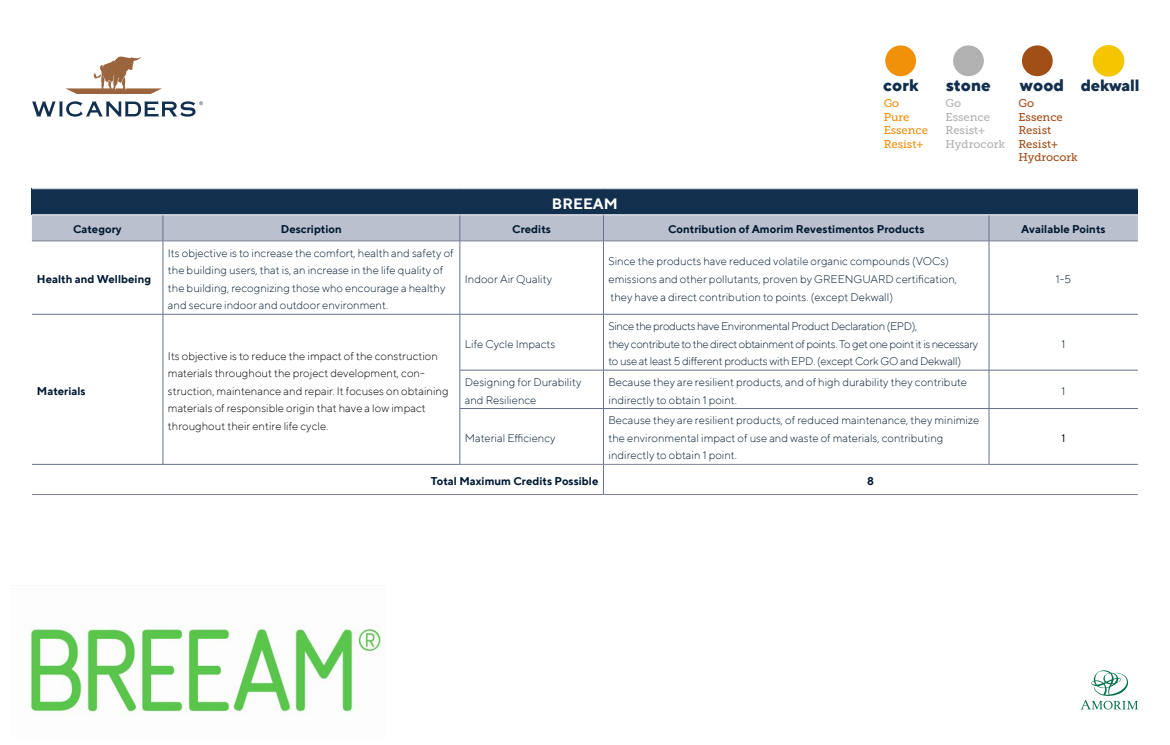
<style>
.page{position:relative;width:1170px;height:745px;background:#fff}
.page>*{position:absolute;margin:0;border:0;box-sizing:border-box;transform-origin:0 0}
.t1{font:800 16.75px "TT Norms";color:#122f4e}
.t2{font:800 16.25px "TT Norms";letter-spacing:-.02em;color:#122f4e}
.t3{font:700 15px "TT Norms";color:#fff}
.t4{font:300 11.25px/17.5px "TT Norms";color:#001930}
.t5{font:300 11.25px/17.5px "TT Norms";color:#000}
.t6{font:300 11.25px/17.5px "TT Norms";letter-spacing:-.03em;color:#001930}
.t7{font:700 11.25px "TT Norms";color:#001930}
.t8{font:11.25px/13.5px "Museo Slab 500";color:#a14e17}
.t9{font:11.25px/13.5px "Museo Slab 500";color:#b2b1b1}
.t10{font:11.25px/13.5px "Museo Slab 500";color:#f19010}
.t11{font:11.25px "TT Norms";color:#000}
</style>
<div class="page">
<svg style="left:65px;top:57px;width:97px;height:37px"></svg>
<svg style="left:32px;top:101px;width:171px;height:16px"></svg>
<svg style="left:1081px;top:670px;width:56px;height:39px"></svg>
<div style="left:32px;top:188px;width:1105px;height:27px;background:#122f4e"></div>
<div style="left:32px;top:215px;width:1105px;height:25px;background:#bbc0ce"></div>
<hr style="left:32px;top:314px;width:131px;height:1px;background:#65728a">
<hr style="left:163px;top:241px;width:1px;height:73px;background:#65728a">
<hr style="left:163px;top:314px;width:1px;height:56px;background:#65728a">
<hr style="left:163px;top:370px;width:1px;height:38px;background:#65728a">
<hr style="left:163px;top:408px;width:1px;height:56px;background:#65728a">
<hr style="left:163px;top:314px;width:297px;height:1px;background:#65728a">
<hr style="left:459px;top:241px;width:1px;height:73px;background:#65728a">
<hr style="left:603px;top:241px;width:1px;height:73px;background:#65728a">
<hr style="left:988px;top:241px;width:1px;height:73px;background:#65728a">
<hr style="left:459px;top:314px;width:1px;height:56px;background:#65728a">
<hr style="left:603px;top:314px;width:1px;height:56px;background:#65728a">
<hr style="left:988px;top:314px;width:1px;height:56px;background:#65728a">
<hr style="left:459px;top:370px;width:1px;height:38px;background:#65728a">
<hr style="left:603px;top:370px;width:1px;height:38px;background:#65728a">
<hr style="left:988px;top:370px;width:1px;height:38px;background:#65728a">
<hr style="left:459px;top:408px;width:1px;height:56px;background:#65728a">
<hr style="left:603px;top:408px;width:1px;height:56px;background:#65728a">
<hr style="left:988px;top:408px;width:1px;height:56px;background:#65728a">
<hr style="left:603px;top:464px;width:1px;height:30px;background:#65728a">
<hr style="left:460px;top:314px;width:143px;height:1px;background:#65728a">
<hr style="left:603px;top:314px;width:385px;height:1px;background:#65728a">
<hr style="left:988px;top:314px;width:149px;height:1px;background:#65728a">
<hr style="left:459px;top:369px;width:144px;height:1px;background:#65728a">
<hr style="left:603px;top:369px;width:385px;height:1px;background:#65728a">
<hr style="left:988px;top:369px;width:149px;height:1px;background:#65728a">
<hr style="left:32px;top:464px;width:131px;height:1px;background:#65728a">
<hr style="left:163px;top:464px;width:297px;height:1px;background:#65728a">
<hr style="left:459px;top:408px;width:144px;height:1px;background:#65728a">
<hr style="left:603px;top:408px;width:385px;height:1px;background:#65728a">
<hr style="left:988px;top:408px;width:149px;height:1px;background:#65728a">
<hr style="left:988px;top:464px;width:149px;height:1px;background:#65728a">
<hr style="left:32px;top:188px;width:131px;height:1px;background:#fff">
<hr style="left:163px;top:188px;width:297px;height:1px;background:#fff">
<hr style="left:460px;top:188px;width:143px;height:1px;background:#fff">
<hr style="left:603px;top:188px;width:385px;height:1px;background:#fff">
<hr style="left:988px;top:188px;width:149px;height:1px;background:#fff">
<hr style="left:32px;top:214px;width:131px;height:1px;background:#fff">
<hr style="left:163px;top:214px;width:297px;height:1px;background:#fff">
<hr style="left:460px;top:214px;width:143px;height:1px;background:#fff">
<hr style="left:603px;top:214px;width:385px;height:1px;background:#fff">
<hr style="left:988px;top:214px;width:149px;height:1px;background:#fff">
<hr style="left:32px;top:240px;width:131px;height:1px;background:#7c8097">
<hr style="left:163px;top:240px;width:297px;height:1px;background:#7c8097">
<hr style="left:460px;top:240px;width:143px;height:1px;background:#7c8097">
<hr style="left:603px;top:240px;width:385px;height:1px;background:#7c8097">
<hr style="left:988px;top:240px;width:149px;height:1px;background:#7c8097">
<hr style="left:460px;top:464px;width:143px;height:1px;background:#7c8097">
<hr style="left:603px;top:464px;width:385px;height:1px;background:#7c8097">
<hr style="left:32px;top:494px;width:131px;height:1px;background:#7c8097">
<hr style="left:163px;top:494px;width:297px;height:1px;background:#7c8097">
<hr style="left:460px;top:494px;width:143px;height:1px;background:#7c8097">
<hr style="left:603px;top:494px;width:385px;height:1px;background:#7c8097">
<hr style="left:988px;top:494px;width:149px;height:1px;background:#7c8097">
<img style="left:30px;top:625px;width:351px;height:90px">
<div style="left:885px;top:45px;width:31px;height:31px;background:#f19009;border-radius:50%"></div>
<div style="left:953px;top:45px;width:30px;height:31px;background:#b2b1b1;border-radius:50%"></div>
<div style="left:1021px;top:45px;width:31px;height:31px;background:#a14e17;border-radius:50%"></div>
<div style="left:1092px;top:45px;width:32px;height:32px;background:#f5c500;border-radius:50%"></div>
<h3 class="t3" style="left:552px;top:194px;width:67px">BREEAM</h3>
<h1 class="t1" style="left:883px;top:74px;width:37px">cork</h1>
<h1 class="t1" style="left:946px;top:74px;width:46px">stone</h1>
<h1 class="t1" style="left:1019px;top:74px;width:46px">wood</h1>
<p class="t10" style="left:883px;top:97px;width:46px">Go<br>Pure<br>Essence<br>Resist+</p>
<p class="t9" style="left:945px;top:97px;width:61px">Go<br>Essence<br>Resist+<br>Hydrocork</p>
<p class="t8" style="left:1018px;top:97px;width:61px">Go<br>Essence<br>Resist<br>Resist+<br>Hydrocork</p>
<h2 class="t2" style="left:1080px;top:75px;width:60px">dekwall</h2>
<p class="t7" style="left:73px;top:222px;width:50px">Category</p>
<p class="t7" style="left:281px;top:222px;width:63px">Description</p>
<p class="t7" style="left:512px;top:222px;width:40px">Credits</p>
<p class="t7" style="left:668px;top:222px;width:258px">Contribution of Amorim Revestimentos Products</p>
<p class="t7" style="left:1021px;top:222px;width:86px">Available Points</p>
<p class="t7" style="left:37px;top:272px;width:116px">Health and Wellbeing</p>
<p class="t4" style="left:168px;top:243px;width:287px">Its objective is to increase the comfort, health and safety of the building users, that is, an increase in the life quality of the building, recognizing those who encourage a healthy and secure indoor and outdoor environment.</p>
<p class="t4" style="left:608px;top:252px;width:350px">Since the products have reduced volatile organic compounds (VOCs) emissions and other pollutants, proven by GREENGUARD certification, they have a direct contribution to points. (except Dekwall)</p>
<p class="t4" style="left:465px;top:270px;width:89px">Indoor Air Quality</p>
<p class="t4" style="left:1055px;top:270px;width:17px">1-5</p>
<p class="t7" style="left:37px;top:383px;width:50px">Materials</p>
<p class="t5" style="left:168px;top:346px;width:282px">Its objective is to reduce the impact of the construction materials throughout the project development, con&shy;struction, maintenance and repair. It focuses on obtaining materials of responsible origin that have a low impact throughout their entire life cycle.</p>
<p class="t4" style="left:465px;top:334px;width:92px">Life Cycle Impacts</p>
<p class="t6" style="left:608px;top:317px;width:371px">Since the products have Environmental Product Declaration (EPD),<br>they contribute to the direct obtainment of points. To get one point it is necessary to use at least 5 different products with EPD. (except Cork GO and Dekwall)</p>
<p class="t4" style="left:1061px;top:334px;width:5px">1</p>
<p class="t4" style="left:465px;top:373px;width:118px">Designing for Durability and Resilience</p>
<p class="t4" style="left:608px;top:373px;width:360px">Because they are resilient products, and of high durability they contribute indirectly to obtain 1 point.</p>
<p class="t4" style="left:1061px;top:381px;width:5px">1</p>
<p class="t4" style="left:465px;top:428px;width:92px">Material Efficiency</p>
<p class="t4" style="left:608px;top:411px;width:372px">Because they are resilient products, of reduced maintenance, they minimize the environmental impact of use and waste of materials, contributing indirectly to obtain 1 point.</p>
<p class="t11" style="left:1061px;top:430px;width:5px">1</p>
<p class="t7" style="left:431px;top:473px;width:169px">Total Maximum Credits Possible</p>
<p class="t7" style="left:867px;top:473px;width:8px">8</p>
</div>
